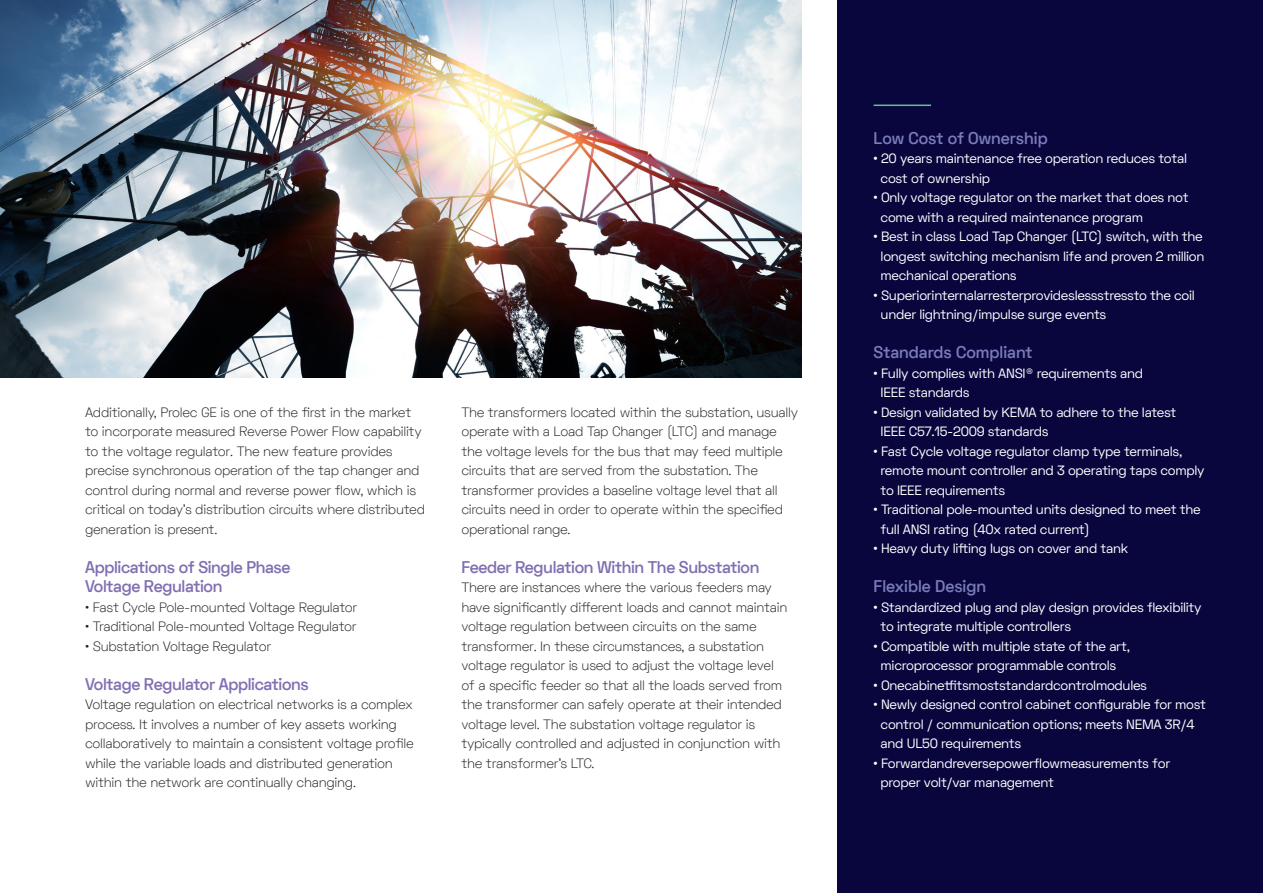
<style>
.page{position:relative;width:1263px;height:893px;background:#fff}
.page>*{position:absolute;margin:0;border:0;box-sizing:border-box;transform-origin:0 0}
.t1{font:600 16.5px "Space Grotesk";letter-spacing:-.02em;color:#816fb2}
.t2{font:600 16.5px "Space Grotesk";color:#797bba}
.t3{font:300 13.5px/19.5px "Space Grotesk";letter-spacing:-.02em;color:#231f20}
.t4{font:13.5px "Space Grotesk";letter-spacing:-.02em;color:#fff}
</style>
<div class="page">
<div style="left:838px;top:0;width:425px;height:893px;background:#09063e"></div>
<hr style="left:874px;top:105px;width:57px;height:1px;background:#63c294">
<img style="left:0;top:0;width:802px;height:378px">
<p class="t3" style="left:85px;top:402px;width:342px">Additionally, Prolec GE is one of the first in the market to incorporate measured Reverse Power Flow capability to the voltage regulator. The new feature provides precise synchronous operation of the tap changer and control during normal and reverse power flow, which is critical on today’s distribution circuits where distributed generation is present.</p>
<p class="t1" style="left:85px;top:556px;width:207px">Applications of Single Phase</p>
<p class="t1" style="left:85px;top:576px;width:139px">Voltage Regulation</p>
<p class="t3" style="left:85px;top:597px;width:274px">• Fast Cycle Pole-mounted Voltage Regulator</p>
<p class="t3" style="left:85px;top:616px;width:273px">• Traditional Pole-mounted Voltage Regulator</p>
<p class="t3" style="left:85px;top:636px;width:188px">• Substation Voltage Regulator</p>
<p class="t1" style="left:85px;top:673px;width:225px">Voltage Regulator Applications</p>
<p class="t3" style="left:85px;top:694px;width:330px">Voltage regulation on electrical networks is a complex process. It involves a number of key assets working collaboratively to maintain a consistent voltage profile while the variable loads and distributed generation within the network are continually changing.</p>
<p class="t3" style="left:461px;top:402px;width:338px">The transformers located within the substation, usually operate with a Load Tap Changer (LTC) and manage the voltage levels for the bus that may feed multiple circuits that are served from the substation. The transformer provides a baseline voltage level that all circuits need in order to operate within the specified operational range.</p>
<p class="t1" style="left:461px;top:556px;width:299px">Feeder Regulation Within The Substation</p>
<p class="t3" style="left:461px;top:577px;width:327px">There are instances where the various feeders may have significantly different loads and cannot maintain voltage regulation between circuits on the same transformer. In these circumstances, a substation voltage regulator is used to adjust the voltage level of a specific feeder so that all the loads served from the transformer can safely operate at their intended voltage level. The substation voltage regulator is typically controlled and adjusted in conjunction with the transformer’s LTC.</p>
<p class="t2" style="left:874px;top:127px;width:176px">Low Cost of Ownership</p>
<p class="t4" style="left:874px;top:150px;width:315px">• 20 years maintenance free operation reduces total</p>
<p class="t4" style="left:881px;top:169px;width:111px">cost of ownership</p>
<p class="t4" style="left:874px;top:189px;width:316px">• Only voltage regulator on the market that does not</p>
<p class="t4" style="left:881px;top:208px;width:264px">come with a required maintenance program</p>
<p class="t4" style="left:874px;top:228px;width:331px">• Best in class Load Tap Changer (LTC) switch, with the</p>
<p class="t4" style="left:881px;top:247px;width:325px">longest switching mechanism life and proven 2 million</p>
<p class="t4" style="left:881px;top:267px;width:137px">mechanical operations</p>
<p class="t4" style="left:874px;top:286px;width:323px">• Superiorinternalarresterprovideslessstressto the coil</p>
<p class="t4" style="left:881px;top:306px;width:227px">under lightning/impulse surge events</p>
<p class="t2" style="left:874px;top:342px;width:160px">Standards Compliant</p>
<p class="t4" style="left:874px;top:364px;width:271px">• Fully complies with ANSI® requirements and</p>
<p class="t4" style="left:881px;top:384px;width:90px">IEEE standards</p>
<p class="t4" style="left:874px;top:403px;width:304px">• Design validated by KEMA to adhere to the latest</p>
<p class="t4" style="left:881px;top:423px;width:170px">IEEE C57.15-2009 standards</p>
<p class="t4" style="left:874px;top:442px;width:310px">• Fast Cycle voltage regulator clamp type terminals,</p>
<p class="t4" style="left:881px;top:462px;width:325px">remote mount controller and 3 operating taps comply</p>
<p class="t4" style="left:881px;top:481px;width:126px">to IEEE requirements</p>
<p class="t4" style="left:874px;top:501px;width:328px">• Traditional pole-mounted units designed to meet the</p>
<p class="t4" style="left:881px;top:520px;width:211px">full ANSI rating (40x rated current)</p>
<p class="t4" style="left:874px;top:540px;width:256px">• Heavy duty lifting lugs on cover and tank</p>
<p class="t2" style="left:874px;top:576px;width:114px">Flexible Design</p>
<p class="t4" style="left:874px;top:598px;width:329px">• Standardized plug and play design provides flexibility</p>
<p class="t4" style="left:881px;top:618px;width:192px">to integrate multiple controllers</p>
<p class="t4" style="left:874px;top:637px;width:258px">• Compatible with multiple state of the art,</p>
<p class="t4" style="left:881px;top:657px;width:237px">microprocessor programmable controls</p>
<p class="t4" style="left:874px;top:676px;width:275px">• Onecabinetfitsmoststandardcontrolmodules</p>
<p class="t4" style="left:874px;top:696px;width:334px">• Newly designed control cabinet configurable for most</p>
<p class="t4" style="left:881px;top:715px;width:316px">control / communication options; meets NEMA 3R/4</p>
<p class="t4" style="left:881px;top:735px;width:142px">and UL50 requirements</p>
<p class="t4" style="left:874px;top:754px;width:298px">• Forwardandreversepowerflowmeasurements for</p>
<p class="t4" style="left:881px;top:774px;width:175px">proper volt/var management</p>
</div>
